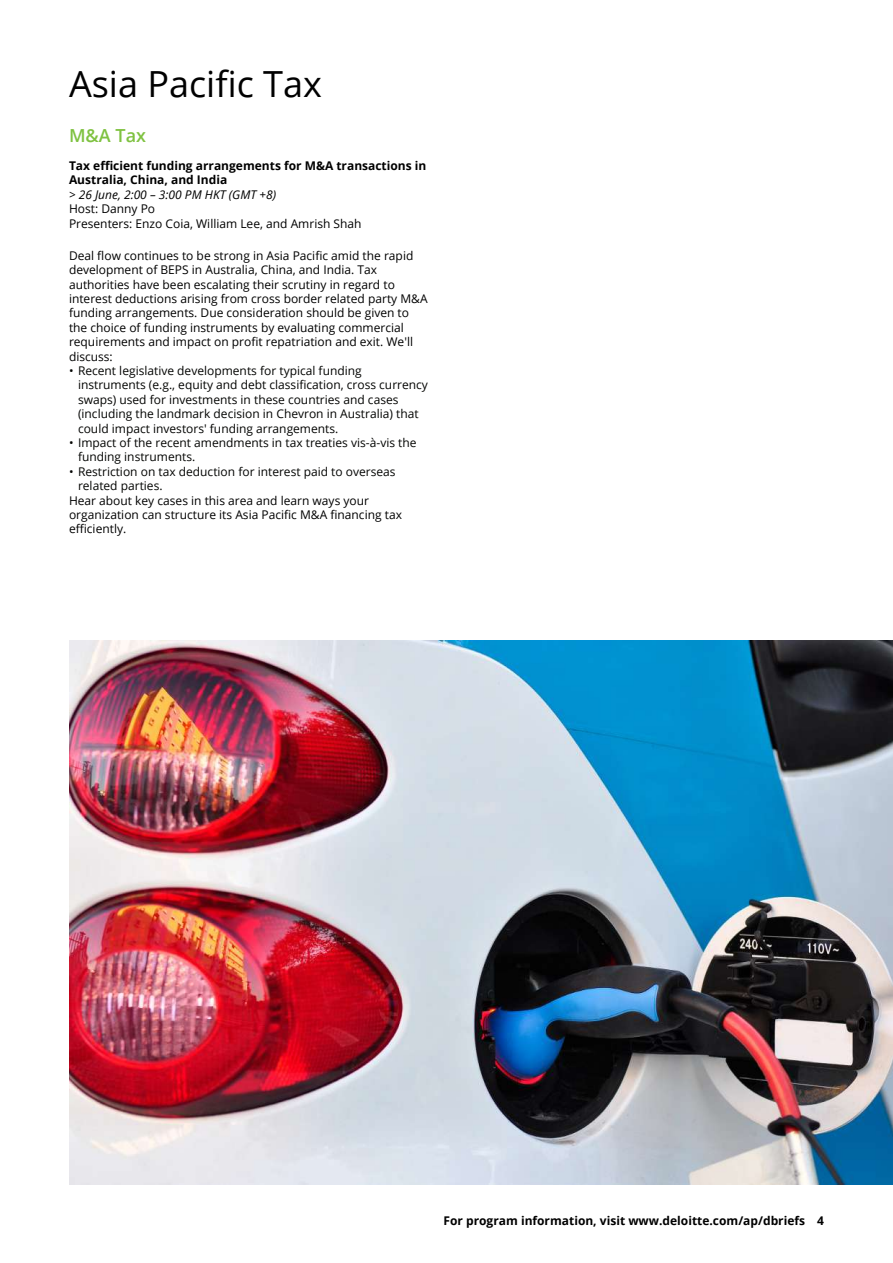
<style>
.page{position:relative;width:893px;height:1263px;background:#fff}
.page>*{position:absolute;margin:0;border:0;box-sizing:border-box;transform-origin:0 0}
.t1{font:36px "Open Sans";color:#000}
.t2{font:600 18px "Open Sans";color:#7fc241}
.t3{font:12px/14.4px "Open Sans";color:#000}
.t4{font:12px/14.4px "Open Sans";color:#040503}
.t5{font:700 12px/14.4px "Open Sans";color:#000}
.t6{font:italic 12px "Open Sans";color:#000}
</style>
<div class="page">
<img style="left:69px;top:640px;width:824px;height:544px">
<h1 class="t1" style="left:69px;top:59px;width:254px">Asia Pacific Tax</h1>
<h2 class="t2" style="left:69px;top:124px;width:79px">M&amp;A Tax</h2>
<p class="t5" style="left:69px;top:158px;width:359px">Tax efficient funding arrangements for M&amp;A transactions in<br>Australia, China, and India</p>
<p class="t6" style="left:69px;top:186px;width:209px">&gt; 26 June, 2:00 – 3:00 PM HKT (GMT +8)</p>
<p class="t3" style="left:69px;top:201px;width:294px">Host: Danny Po<br>Presenters: Enzo Coia, William Lee, and Amrish Shah</p>
<p class="t3" style="left:69px;top:248px;width:360px">Deal flow continues to be strong in Asia Pacific amid the rapid development of BEPS in Australia, China, and India. Tax authorities have been escalating their scrutiny in regard to interest deductions arising from cross border related party M&amp;A funding arrangements. Due consideration should be given to the choice of funding instruments by evaluating commercial requirements and impact on profit repatriation and exit. We'll discuss:</p>
<p class="t4" style="left:78px;top:363px;width:351px;text-indent:-9px">• Recent legislative developments for typical funding instruments (e.g., equity and debt classification, cross currency swaps) used for investments in these countries and cases (including the landmark decision in Chevron in Australia) that could impact investors' funding arrangements.</p>
<p class="t4" style="left:78px;top:435px;width:340px;text-indent:-9px">• Impact of the recent amendments in tax treaties vis-à-vis the funding instruments.</p>
<p class="t4" style="left:78px;top:464px;width:319px;text-indent:-9px">• Restriction on tax deduction for interest paid to overseas related parties.</p>
<p class="t3" style="left:69px;top:493px;width:334px">Hear about key cases in this area and learn ways your organization can structure its Asia Pacific M&amp;A financing tax efficiently.</p>
<p class="t5" style="left:444px;top:1213px;width:382px">For program information, visit www.deloitte.com/ap/dbriefs 4</p>
</div>
